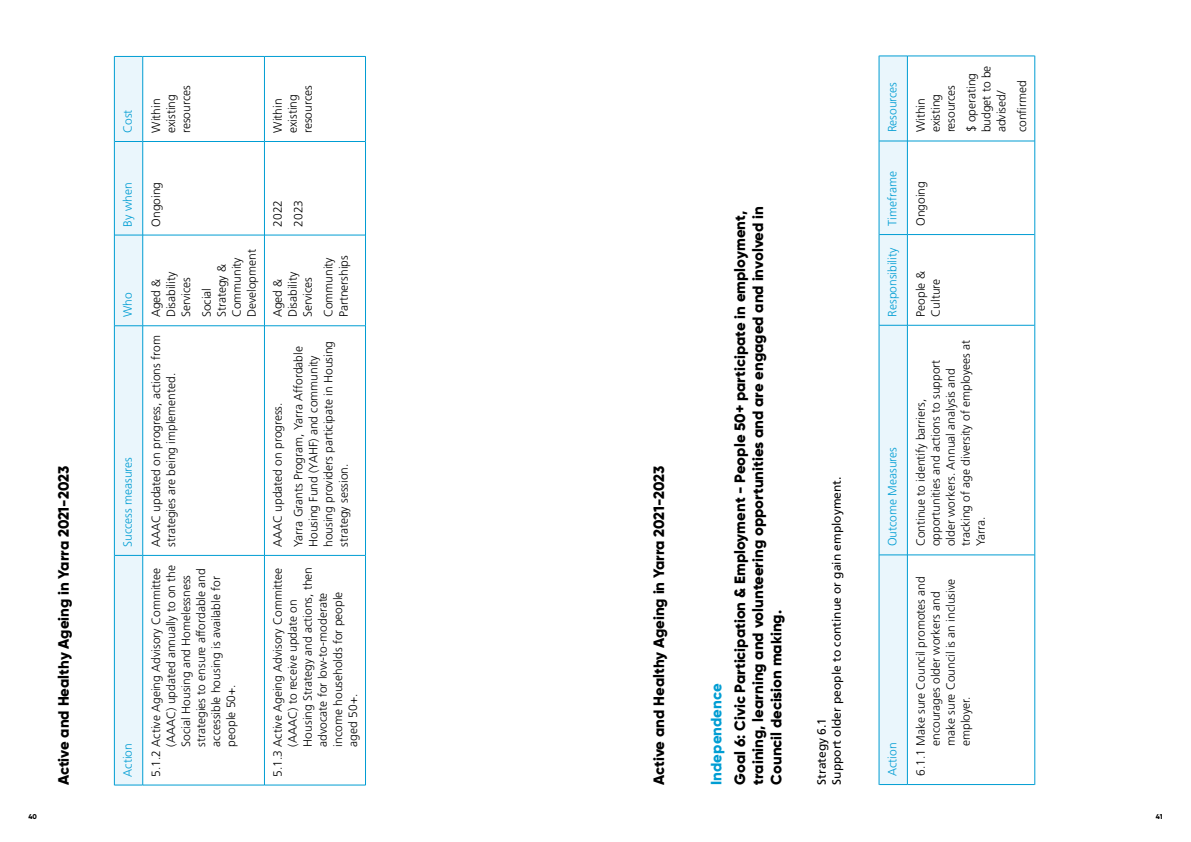
<style>
.page{position:relative;width:1191px;height:842px;background:#fff}
.page>*{position:absolute;margin:0;border:0;box-sizing:border-box;transform-origin:0 0}
.t1{font:800 15px/18px "Gilroy";color:#000}
.t2{font:800 15px "Gilroy";color:#009dd3}
.t3{font:300 12px/15px "Frutiger LT Std";color:#000}
.t4{font:300 12px "Frutiger LT Std";color:#009dd3}
.t5{font:12px/15px "Frutiger LT Std";color:#000}
.t6{font:800 7px "Gilroy";color:#000}
</style>
<div class="page">
<hr style="left:143px;top:785px;width:121px;height:1px;background:#009dd3">
<hr style="left:143px;top:555px;width:121px;height:1px;background:#009dd3">
<hr style="left:143px;top:325px;width:121px;height:1px;background:#009dd3">
<hr style="left:143px;top:235px;width:121px;height:1px;background:#009dd3">
<hr style="left:143px;top:141px;width:121px;height:1px;background:#009dd3">
<hr style="left:143px;top:56px;width:121px;height:1px;background:#009dd3">
<hr style="left:264px;top:555px;width:1px;height:230px;background:#009dd3">
<hr style="left:265px;top:785px;width:100px;height:1px;background:#009dd3">
<hr style="left:264px;top:326px;width:1px;height:229px;background:#009dd3">
<hr style="left:265px;top:555px;width:100px;height:1px;background:#009dd3">
<hr style="left:264px;top:235px;width:1px;height:91px;background:#009dd3">
<hr style="left:265px;top:325px;width:100px;height:1px;background:#009dd3">
<hr style="left:264px;top:141px;width:1px;height:94px;background:#009dd3">
<hr style="left:265px;top:235px;width:100px;height:1px;background:#009dd3">
<hr style="left:264px;top:56px;width:1px;height:85px;background:#009dd3">
<hr style="left:265px;top:141px;width:100px;height:1px;background:#009dd3">
<hr style="left:265px;top:56px;width:100px;height:1px;background:#009dd3">
<hr style="left:365px;top:555px;width:1px;height:230px;background:#009dd3">
<hr style="left:365px;top:326px;width:1px;height:229px;background:#009dd3">
<hr style="left:365px;top:235px;width:1px;height:91px;background:#009dd3">
<hr style="left:365px;top:141px;width:1px;height:94px;background:#009dd3">
<hr style="left:365px;top:56px;width:1px;height:85px;background:#009dd3">
<svg style="left:114px;top:56px;width:29px;height:730px;background:#dbf0f9"></svg>
<hr style="left:907px;top:784px;width:127px;height:1px;background:#009dd3">
<hr style="left:907px;top:555px;width:127px;height:1px;background:#009dd3">
<hr style="left:907px;top:325px;width:127px;height:1px;background:#009dd3">
<hr style="left:907px;top:234px;width:127px;height:1px;background:#009dd3">
<hr style="left:907px;top:141px;width:127px;height:1px;background:#009dd3">
<hr style="left:907px;top:56px;width:127px;height:1px;background:#009dd3">
<hr style="left:1034px;top:555px;width:1px;height:230px;background:#009dd3">
<hr style="left:1034px;top:325px;width:1px;height:230px;background:#009dd3">
<hr style="left:1034px;top:235px;width:1px;height:90px;background:#009dd3">
<hr style="left:1034px;top:141px;width:1px;height:94px;background:#009dd3">
<hr style="left:1034px;top:56px;width:1px;height:85px;background:#009dd3">
<hr style="left:878px;top:555px;width:1px;height:230px;background:#009dd3">
<hr style="left:878px;top:325px;width:1px;height:230px;background:#009dd3">
<hr style="left:878px;top:235px;width:1px;height:90px;background:#009dd3">
<hr style="left:878px;top:141px;width:1px;height:94px;background:#009dd3">
<hr style="left:878px;top:56px;width:1px;height:85px;background:#009dd3">
<svg style="left:879px;top:56px;width:28px;height:729px;background:#e2f3fa"></svg>
<hr style="left:907px;top:555px;width:1px;height:230px;background:#009dd3">
<hr style="left:907px;top:325px;width:1px;height:230px;background:#009dd3">
<hr style="left:907px;top:235px;width:1px;height:90px;background:#009dd3">
<hr style="left:907px;top:141px;width:1px;height:94px;background:#009dd3">
<hr style="left:907px;top:56px;width:1px;height:85px;background:#009dd3">
<p class="t1" style="left:54px;top:785px;width:321px;rotate:-90deg">Active and Healthy Ageing in Yarra 2021-2023</p>
<p class="t4" style="left:121px;top:133px;width:25px;rotate:-90deg">Cost</p>
<p class="t3" style="left:149px;top:133px;width:49px;rotate:-90deg">Within existing resources</p>
<p class="t3" style="left:270px;top:133px;width:49px;rotate:-90deg">Within existing resources</p>
<p class="t4" style="left:121px;top:227px;width:46px;rotate:-90deg">By when</p>
<p class="t4" style="left:121px;top:317px;width:26px;rotate:-90deg">Who</p>
<p class="t4" style="left:121px;top:547px;width:91px;rotate:-90deg">Success measures</p>
<p class="t4" style="left:121px;top:776px;width:35px;rotate:-90deg">Action</p>
<p class="t3" style="left:149px;top:227px;width:46px;rotate:-90deg">Ongoing</p>
<p class="t3" style="left:149px;top:317px;width:47px;rotate:-90deg">Aged &amp;<br>Disability<br>Services</p>
<p class="t3" style="left:149px;top:547px;width:213px;rotate:-90deg">AAAC updated on progress, actions from strategies are being implemented.</p>
<p class="t3" style="left:199px;top:317px;width:70px;rotate:-90deg">Social<br>Strategy &amp;<br>Community<br>Development</p>
<p class="t3" style="left:149px;top:746px;width:183px;text-indent:-30px;rotate:-90deg">5.1.2 Active Ageing Advisory Committee (AAAC) updated annually to on the<br>Social Housing and Homelessness strategies to ensure affordable and accessible housing is available for people 50+.</p>
<p class="t3" style="left:268px;top:227px;width:28px;line-height:20.7px;rotate:-90deg">2022<br>2023</p>
<p class="t3" style="left:270px;top:317px;width:47px;rotate:-90deg">Aged &amp;<br>Disability<br>Services</p>
<p class="t3" style="left:321px;top:317px;width:64px;rotate:-90deg">Community<br>Partnerships</p>
<p class="t3" style="left:268px;top:547px;width:202px;line-height:20.7px;rotate:-90deg">AAAC updated on progress.<br>Yarra Grants Program, Yarra Affordable</p>
<p class="t3" style="left:306px;top:547px;width:207px;rotate:-90deg">Housing Fund (YAHF) and community housing providers participate in Housing strategy session.</p>
<p class="t3" style="left:270px;top:746px;width:181px;text-indent:-30px;rotate:-90deg">5.1.3 Active Ageing Advisory Committee (AAAC) to receive update on<br>Housing Strategy and actions, then advocate for low-to-moderate income households for people aged 50+.</p>
<p class="t1" style="left:650px;top:785px;width:321px;rotate:-90deg">Active and Healthy Ageing in Yarra 2021-2023</p>
<p class="t2" style="left:707px;top:785px;width:103px;rotate:-90deg">Independence</p>
<p class="t1" style="left:731px;top:785px;width:580px;rotate:-90deg">Goal 6: Civic Participation &amp; Employment - People 50+ participate in employment, training, learning and volunteering opportunities and are engaged and involved in<br>Council decision making.</p>
<p class="t5" style="left:814px;top:785px;width:310px;rotate:-90deg">Strategy 6.1<br>Support older people to continue or gain employment.</p>
<p class="t4" style="left:885px;top:132px;width:52px;rotate:-90deg">Resources</p>
<p class="t4" style="left:885px;top:226px;width:56px;rotate:-90deg">Timeframe</p>
<p class="t4" style="left:885px;top:317px;width:70px;rotate:-90deg">Responsibility</p>
<p class="t4" style="left:885px;top:546px;width:101px;rotate:-90deg">Outcome Measures</p>
<p class="t4" style="left:885px;top:776px;width:35px;rotate:-90deg">Action</p>
<p class="t3" style="left:913px;top:132px;width:49px;rotate:-90deg">Within existing resources</p>
<p class="t3" style="left:964px;top:132px;width:68px;rotate:-90deg">$ operating budget to be advised/</p>
<p class="t3" style="left:1014px;top:132px;width:54px;rotate:-90deg">confirmed</p>
<p class="t3" style="left:913px;top:226px;width:46px;rotate:-90deg">Ongoing</p>
<p class="t3" style="left:913px;top:317px;width:47px;rotate:-90deg">People &amp;<br>Culture</p>
<p class="t3" style="left:913px;top:546px;width:208px;rotate:-90deg">Continue to identify barriers, opportunities and actions to support older workers. Annual analysis and tracking of age diversity of employees at<br>Yarra.</p>
<p class="t3" style="left:913px;top:746px;width:171px;text-indent:-30px;rotate:-90deg">6.1.1 Make sure Council promotes and encourages older workers and make sure Council is an inclusive employer.</p>
<p class="t6" style="left:28px;top:812px;width:10px">40</p>
<p class="t6" style="left:1156px;top:812px;width:8px">41</p>
</div>
